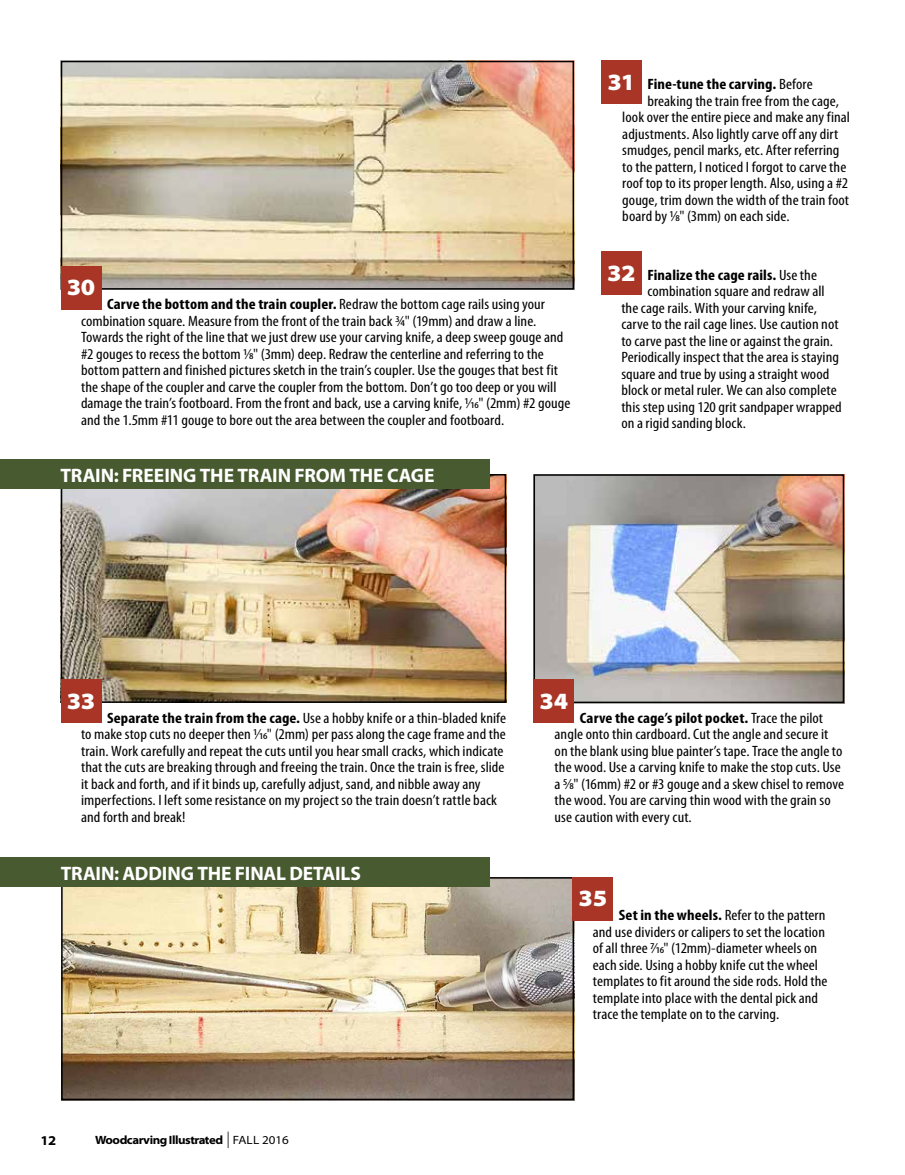
<style>
.page{position:relative;width:905px;height:1175px;background:#fff}
.page>*{position:absolute;margin:0;border:0;box-sizing:border-box;transform-origin:0 0}
.t1{font:900 semi-expanded 23.4px "Myriad Pro";letter-spacing:-.015em;color:#fff}
.t2{font:700 19.5px "Myriad Pro";letter-spacing:-.005em;color:#fff}
.t3{font:condensed 15px/16.5px "Myriad Pro";letter-spacing:.005em;color:#000;scale:1.1 1}
.t4{font:700 condensed 15px "Myriad Pro";letter-spacing:.005em;color:#000;scale:1.1 1}
.t5{font:700 semi-expanded 13.5px "Myriad Pro";color:#000}
.t6{font:700 semi-expanded 12px "Myriad Pro";letter-spacing:-.04em;color:#000}
.s1{font-weight:700}
.s2{font-weight:400}
.s3{font-weight:300;font-size:16.5px}
</style>
<div class="page">
<img style="left:64px;top:64px;width:507px;height:222px">
<div style="left:61px;top:61px;width:513px;height:228px;border:2px solid #000"></div>
<div style="left:61px;top:266px;width:40px;height:43px;background:#a83525"></div>
<img style="left:64px;top:477px;width:439px;height:223px">
<div style="left:61px;top:474px;width:445px;height:229px;border:2px solid #000"></div>
<img style="left:536px;top:477px;width:305px;height:223px">
<div style="left:533px;top:474px;width:311px;height:229px;border:2px solid #000"></div>
<div style="left:601px;top:61px;width:40px;height:43px;background:#a83525"></div>
<div style="left:601px;top:251px;width:40px;height:43px;background:#a83525"></div>
<div style="left:61px;top:679px;width:40px;height:43px;background:#a83525"></div>
<div style="left:533px;top:679px;width:41px;height:43px;background:#a83525"></div>
<img style="left:64px;top:880px;width:507px;height:217px">
<div style="left:61px;top:877px;width:513px;height:223px;border:2px solid #000"></div>
<div style="left:572px;top:877px;width:41px;height:43px;background:#a83525"></div>
<div style="left:0;top:459px;width:489px;height:30px;background:#485a2f"></div>
<div style="left:0;top:857px;width:489px;height:30px;background:#485a2f"></div>
<h1 class="t1" style="left:67px;top:271px;width:30px">30</h1>
<p class="t3" style="left:81px;top:296px;width:446px;text-indent:26px"><span class="s1">Carve the bottom and the train coupler.</span> Redraw the bottom cage rails using your combination square. Measure from the front of the train back 3/4" (19mm) and draw a line.<br>Towards the right of the line that we just drew use your carving knife, a deep sweep gouge and #2 gouges to recess the bottom 1/8" (3mm) deep. Redraw the centerline and referring to the bottom pattern and finished pictures sketch in the train’s coupler. Use the gouges that best fit the shape of the coupler and carve the coupler from the bottom. Don’t go too deep or you will damage the train’s footboard. From the front and back, use a carving knife, 1/16" (2mm) #2 gouge and the 1.5mm #11 gouge to bore out the area between the coupler and footboard.</p>
<h2 class="t2" style="left:60px;top:462px;width:375px">TRAIN: FREEING THE TRAIN FROM THE CAGE</h2>
<h1 class="t1" style="left:607px;top:66px;width:29px">31</h1>
<p class="t4" style="left:647px;top:75px;width:152px">Fine-tune the carving. <span class="s2">Before</span></p>
<p class="t3" style="left:647px;top:92px;width:175px">breaking the train free from the cage,</p>
<p class="t3" style="left:622px;top:109px;width:208px">look over the entire piece and make any final</p>
<p class="t3" style="left:622px;top:125px;width:198px">adjustments. Also lightly carve off any dirt</p>
<p class="t3" style="left:622px;top:142px;width:199px">smudges, pencil marks, etc. After referring</p>
<p class="t3" style="left:622px;top:158px;width:205px">to the pattern, I noticed I forgot to carve the</p>
<p class="t3" style="left:622px;top:175px;width:207px">roof top to its proper length. Also, using a #2</p>
<p class="t3" style="left:622px;top:191px;width:208px">gouge, trim down the width of the train foot</p>
<p class="t3" style="left:622px;top:208px;width:154px">board by 1/8" (3mm) on each side.</p>
<h1 class="t1" style="left:607px;top:257px;width:30px">32</h1>
<p class="t4" style="left:647px;top:265px;width:156px">Finalize the cage rails. <span class="s2">Use the</span></p>
<p class="t3" style="left:647px;top:283px;width:163px">combination square and redraw all</p>
<p class="t3" style="left:621px;top:299px;width:179px">the cage rails. With your carving knife,</p>
<p class="t3" style="left:621px;top:316px;width:199px">carve to the rail cage lines. Use caution not</p>
<p class="t3" style="left:621px;top:332px;width:194px">to carve past the line or against the grain.</p>
<p class="t3" style="left:621px;top:349px;width:199px">Periodically inspect that the area is staying</p>
<p class="t3" style="left:621px;top:365px;width:191px">square and true by using a straight wood</p>
<p class="t3" style="left:621px;top:382px;width:197px">block or metal ruler. We can also complete</p>
<p class="t3" style="left:621px;top:398px;width:202px">this step using 120 grit sandpaper wrapped</p>
<p class="t3" style="left:621px;top:415px;width:115px">on a rigid sanding block.</p>
<h1 class="t1" style="left:67px;top:684px;width:30px">33</h1>
<h1 class="t1" style="left:539px;top:685px;width:30px">34</h1>
<p class="t3" style="left:81px;top:709px;width:388px;text-indent:26px"><span class="s1">Separate the train from the cage.</span> Use a hobby knife or a thin-bladed knife to make stop cuts no deeper then 1/16" (2mm) per pass along the cage frame and the train. Work carefully and repeat the cuts until you hear small cracks, which indicate that the cuts are breaking through and freeing the train. Once the train is free, slide it back and forth, and if it binds up, carefully adjust, sand, and nibble away any imperfections. I left some resistance on my project so the train doesn’t rattle back and forth and break!</p>
<h2 class="t2" style="left:61px;top:860px;width:301px">TRAIN: ADDING THE FINAL DETAILS</h2>
<p class="t5" style="left:40px;top:1131px;width:17px">12</p>
<p class="t6" style="left:95px;top:1132px;width:195px">Woodcarving Illustrated <span class="s3">|</span> <span class="s2">FALL 2016</span></p>
<p class="t3" style="left:554px;top:709px;width:265px;text-indent:25px"><span class="s1">Carve the cage’s pilot pocket.</span> Trace the pilot angle onto thin cardboard. Cut the angle and secure it on the blank using blue painter’s tape. Trace the angle to the wood. Use a carving knife to make the stop cuts. Use a 5/8" (16mm) #2 or #3 gouge and a skew chisel to remove the wood. You are carving thin wood with the grain so use caution with every cut.</p>
<h1 class="t1" style="left:578px;top:882px;width:30px">35</h1>
<p class="t3" style="left:593px;top:907px;width:215px;text-indent:26px"><span class="s1">Set in the wheels.</span> Refer to the pattern and use dividers or calipers to set the location of all three 7/16" (12mm)-diameter wheels on each side. Using a hobby knife cut the wheel templates to fit around the side rods. Hold the template into place with the dental pick and trace the template on to the carving.</p>
</div>
